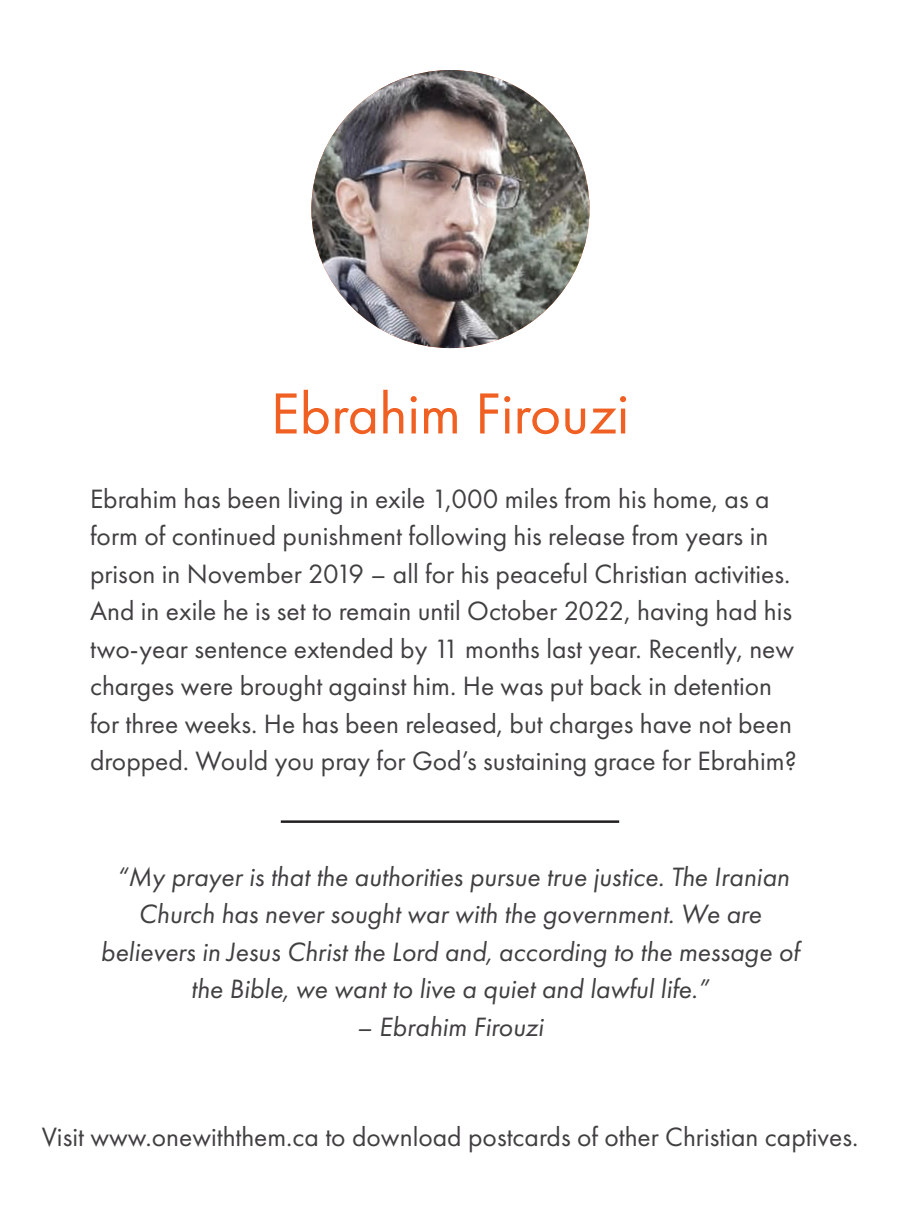
<style>
.page{position:relative;width:900px;height:1215px;background:#fff}
.page>*{position:absolute;margin:0;border:0;box-sizing:border-box;transform-origin:0 0}
.t1{font:60px "Futura PT";color:#f06023}
.t2{font:27.5px/37.5px "Futura PT";color:#413f41}
.t3{font:italic 27.5px/37.5px "Futura PT";color:#413f41;text-align:center}
</style>
<div class="page">
<img style="left:311px;top:70px;width:279px;height:278px;border-radius:139px">
<hr style="left:281px;top:820px;width:338px;height:3px;background:#231f20">
<p class="t1" style="left:271px;top:378px;width:360px">Ebrahim Firouzi</p>
<p class="t2" style="left:90px;top:480px;width:708px">Ebrahim has been living in exile 1,000 miles from his home, as a form of continued punishment following his release from years in prison in November 2019 – all for his peaceful Christian activities.<br>And in exile he is set to remain until October 2022, having had his two-year sentence extended by 11 months last year. Recently, new charges were brought against him. He was put back in detention for three weeks. He has been released, but charges have not been dropped. Would you pray for God’s sustaining grace for Ebrahim?</p>
<p class="t3" style="left:100px;top:858px;width:701px">“My prayer is that the authorities pursue true justice. The Iranian Church has never sought war with the government. We are believers in Jesus Christ the Lord and, according to the message of the Bible, we want to live a quiet and lawful life.”</p>
<p class="t3" style="left:357px;top:1008px;width:188px">– Ebrahim Firouzi</p>
<p class="t2" style="left:42px;top:1118px;width:818px">Visit www.onewiththem.ca to download postcards of other Christian captives.</p>
</div>
